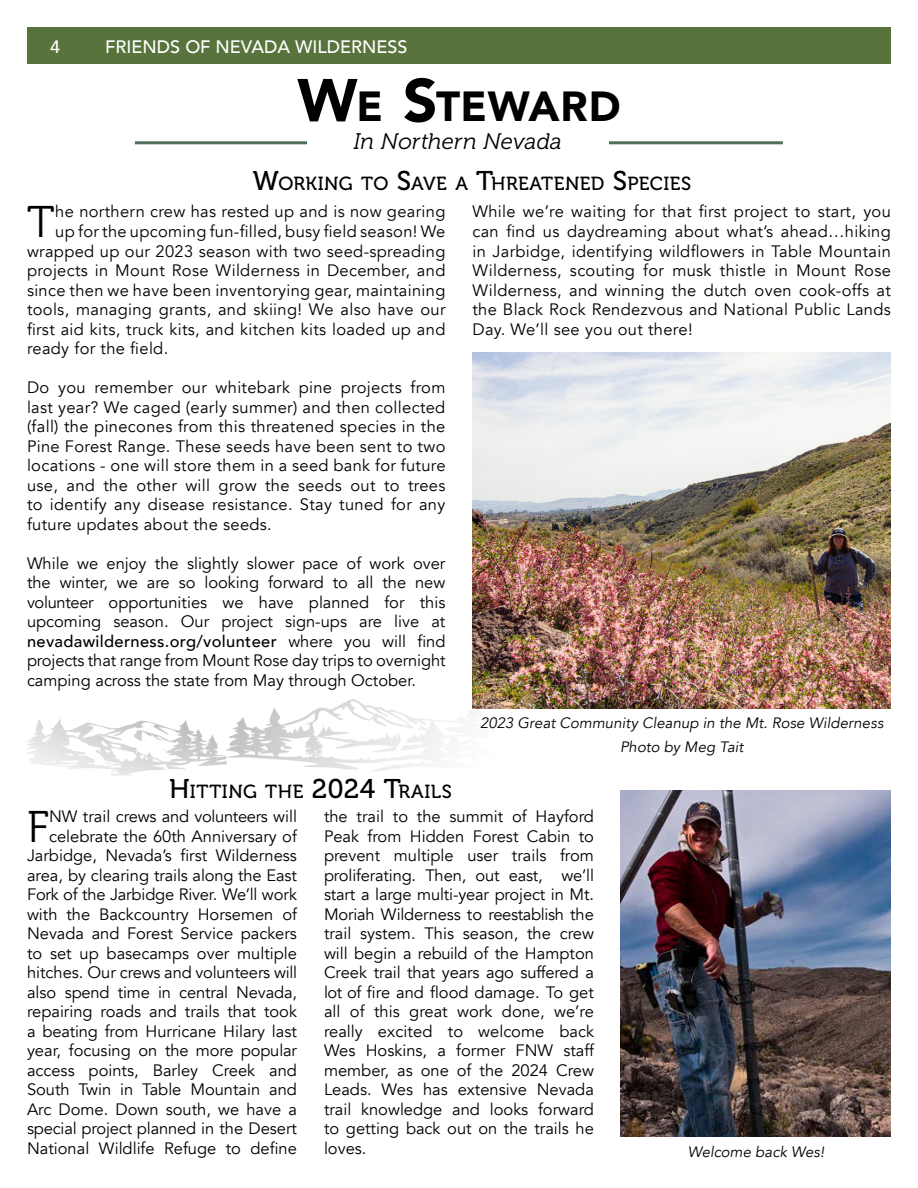
<style>
.page{position:relative;width:918px;height:1188px;background:#fff}
.page>*{position:absolute;margin:0;border:0;box-sizing:border-box;transform-origin:0 0}
.t1{font:44.25px "Museo 300";color:#000}
.Headline{font:900 42px "Avenir";color:#000}
.body_copy{font:italic 22.5px "Museo 300";letter-spacing:.01em;color:#000}
.body_copy-2{font:18.9px "Museo 500";letter-spacing:.02em;color:#000}
.t2{font:500 18px "Avenir";color:#fff}
.t3{font:16.5px/19.5px "Avenir";color:#000;text-align:justify}
.t4{font:16.5px "Avenir";letter-spacing:.02em;color:#000}
.t5{font:italic 15px "Avenir";letter-spacing:.005em;color:#000}
.s1{font-size:60px}
.s2{font-size:27px}
.s3{font-weight:500}
</style>
<div class="page">
<img style="left:473px;top:352px;width:418px;height:356px">
<div style="left:27px;top:27px;width:864px;height:37px;background:#58733c"></div>
<img style="left:621px;top:791px;width:270px;height:346px">
<hr style="left:135px;top:141px;width:648px;height:3px;background:#4f6e5b">
<div style="left:307px;top:132px;width:302px;height:25px;background:#fff"></div>
<img style="left:235px;top:699px;width:265px;height:73px">
<img style="left:27px;top:719px;width:208px;height:57px">
<p class="t2" style="left:50px;top:31px;width:12px">4</p>
<p class="t2" style="left:105px;top:31px;width:304px">FRIENDS OF NEVADA WILDERNESS</p>
<p class="Headline" style="left:297px;top:71px;width:325px"><span class="s1">W</span>E <span class="s1">S</span>TEWARD</p>
<p class="body_copy" style="left:354px;top:129px;width:210px">In Northern Nevada</p>
<p class="body_copy-2" style="left:253px;top:173px;width:440px"><span class="s2">W</span>ORKING TO <span class="s2">S</span>AVE A <span class="s2">T</span>HREATENED <span class="s2">S</span>PECIES</p>
<p class="t1" style="left:27px;top:198px;width:29px">T</p>
<p class="t4" style="left:55px;top:202px;width:392px">he northern crew has rested up and is now gearing</p>
<p class="t4" style="left:55px;top:221px;width:392px">up for the upcoming fun-filled, busy field season! We</p>
<p class="t4" style="left:27px;top:241px;width:420px">wrapped up our 2023 season with two seed-spreading</p>
<p class="t4" style="left:27px;top:260px;width:420px">projects in Mount Rose Wilderness in December, and</p>
<p class="t4" style="left:27px;top:280px;width:420px">since then we have been inventorying gear, maintaining</p>
<p class="t4" style="left:27px;top:299px;width:420px">tools, managing grants, and skiing! We also have our</p>
<p class="t4" style="left:27px;top:319px;width:420px">first aid kits, truck kits, and kitchen kits loaded up and</p>
<p class="t4" style="left:27px;top:338px;width:143px">ready for the field.</p>
<p class="t3" style="left:27px;top:378px;width:420px">Do you remember our whitebark pine projects from last year? We caged (early summer) and then collected (fall) the pinecones from this threatened species in the Pine Forest Range. These seeds have been sent to two locations - one will store them in a seed bank for future use, and the other will grow the seeds out to trees to identify any disease resistance. Stay tuned for any future updates about the seeds.</p>
<p class="t3" style="left:27px;top:553px;width:420px">While we enjoy the slightly slower pace of work over the winter, we are so looking forward to all the new volunteer opportunities we have planned for this upcoming season. Our project sign-ups are live at <span class="s3">nevadawilderness.org/volunteer</span> where you will find projects that range from Mount Rose day trips to overnight camping across the state from May through October.</p>
<p class="body_copy-2" style="left:169px;top:781px;width:284px"><span class="s2">H</span>ITTING THE <span class="s2">2024 T</span>RAILS</p>
<p class="t3" style="left:472px;top:202px;width:420px">While we’re waiting for that first project to start, you can find us daydreaming about what’s ahead…hiking in Jarbidge, identifying wildflowers in Table Mountain Wilderness, scouting for musk thistle in Mount Rose Wilderness, and winning the dutch oven cook-offs at the Black Rock Rendezvous and National Public Lands Day. We’ll see you out there!</p>
<p class="t5" style="left:480px;top:714px;width:405px">2023 Great Community Cleanup in the Mt. Rose Wilderness</p>
<p class="t5" style="left:620px;top:738px;width:125px">Photo by Meg Tait</p>
<p class="t3" style="left:27px;top:807px;width:272px;text-align:right">NW trail crews and volunteers will celebrate the 60th Anniversary of Jarbidge, Nevada’s first Wilderness area, by clearing trails along the East Fork of the Jarbidge River. We’ll work with the Backcountry Horsemen of Nevada and Forest Service packers to set up basecamps over multiple hitches. Our crews and volunteers will also spend time in central Nevada, repairing roads and trails that took a beating from Hurricane Hilary last year, focusing on the more popular access points, Barley Creek and South Twin in Table Mountain and Arc Dome. Down south, we have a special project planned in the Desert National Wildlife Refuge to define</p>
<p class="t3" style="left:324px;top:807px;width:272px">the trail to the summit of Hayford Peak from Hidden Forest Cabin to prevent multiple user trails from proliferating. Then, out east, we’ll start a large multi-year project in Mt.<br>Moriah Wilderness to reestablish the trail system. This season, the crew will begin a rebuild of the Hampton Creek trail that years ago suffered a lot of fire and flood damage. To get all of this great work done, we’re really excited to welcome back Wes Hoskins, a former FNW staff member, as one of the 2024 Crew Leads. Wes has extensive Nevada trail knowledge and looks forward to getting back out on the trails he loves.</p>
<p class="t1" style="left:27px;top:802px;width:24px">F</p>
<p class="t5" style="left:688px;top:1143px;width:138px">Welcome back Wes!</p>
</div>
